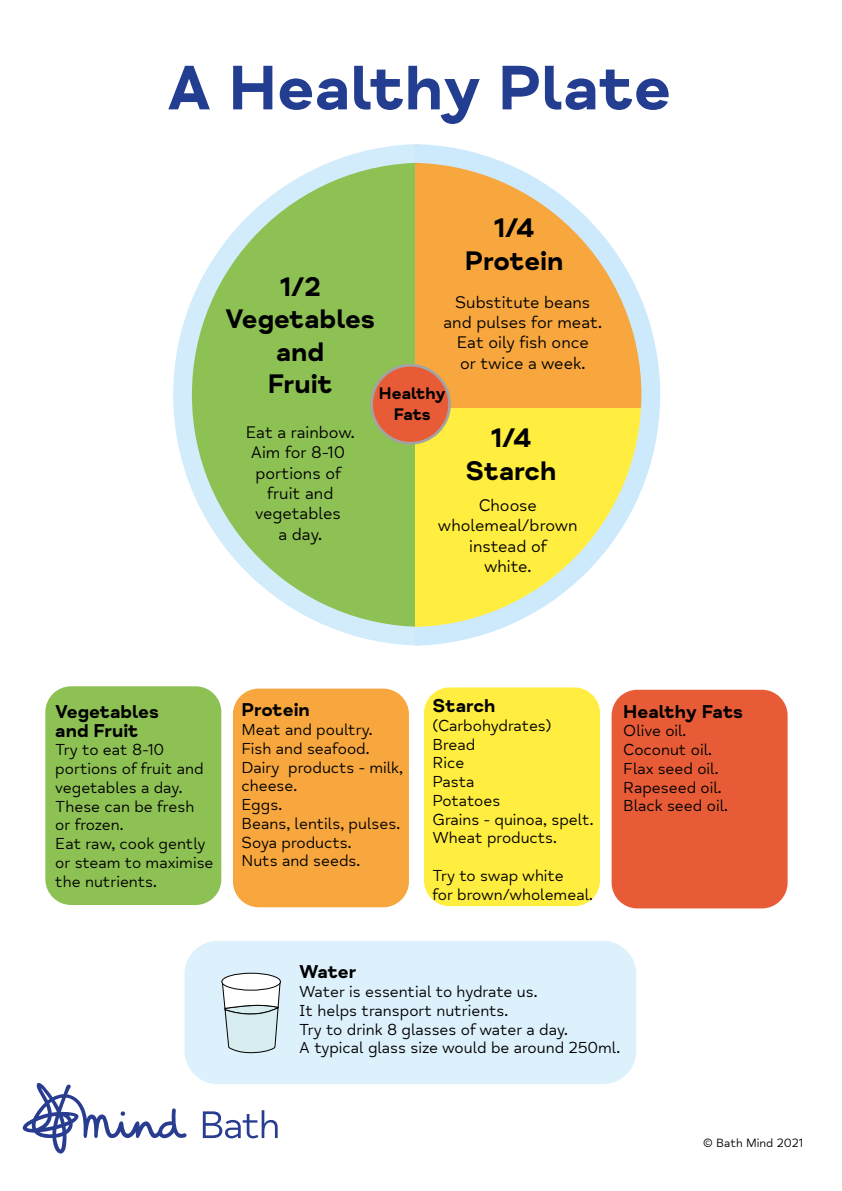
<style>
.page{position:relative;width:842px;height:1191px;background:#fff}
.page>*{position:absolute;margin:0;border:0;box-sizing:border-box;transform-origin:0 0}
.t1{font:700 64.2px "Mind Meridian";color:#233d90}
.t2{font:700 27px/32.6px "Mind Meridian";color:#000;text-align:center}
.t3{font:700 18.8px/18.8px "Mind Meridian";color:#000}
.t4{font:17px/20.4px "Mind Meridian";color:#000;text-align:center}
.t5{font:700 17px/20.4px "Mind Meridian";color:#000;text-align:center}
.t6{font:16px/18.8px "Mind Meridian";color:#000}
.t7{font:12px "Mind Meridian";color:#000}
</style>
<div class="page">
<div style="left:184px;top:940px;width:452px;height:144px;background:#ddf1fd;border-radius:33px"></div>
<svg style="left:173px;top:144px;width:242px;height:501px"></svg>
<svg style="left:415px;top:407px;width:245px;height:239px"></svg>
<svg style="left:415px;top:144px;width:245px;height:263px"></svg>
<svg style="left:415px;top:155px;width:4px;height:479px;background:#f8c946"></svg>
<div style="left:372px;top:365px;width:78px;height:78px;background:#e75c36;border-radius:50%"></div>
<div style="left:370px;top:364px;width:81px;height:80px;border:3px solid #a3a3a3;border-radius:50%"></div>
<div style="left:45px;top:686px;width:176px;height:219px;background:#8ec154;border-radius:26px"></div>
<div style="left:233px;top:688px;width:176px;height:219px;background:#f7a73e;border-radius:26px"></div>
<div style="left:424px;top:687px;width:176px;height:219px;background:#ffed40;border-radius:26px"></div>
<div style="left:612px;top:689px;width:175px;height:219px;background:#e75c36;border-radius:26px"></div>
<svg style="left:23px;top:1082px;width:164px;height:71px"></svg>
<svg style="left:203px;top:1110px;width:75px;height:28px"></svg>
<svg style="left:222px;top:983px;width:59px;height:70px"></svg>
<div style="left:222px;top:973px;width:58px;height:17px;background:#fff;border-radius:50%"></div>
<div style="left:222px;top:973px;width:59px;height:17px;border:1px solid #000;border-radius:50%"></div>
<h1 class="t1" style="left:166px;top:49px;width:506px">A Healthy Plate</h1>
<h2 class="t2" style="left:465px;top:213px;width:100px">1/4<br>Protein</h2>
<h2 class="t2" style="left:225px;top:271px;width:151px">1/2<br>Vegetables and<br>Fruit</h2>
<p class="t4" style="left:443px;top:292px;width:160px">Substitute beans and pulses for meat.<br>Eat oily fish once<br>or twice a week.</p>
<p class="t5" style="left:379px;top:384px;width:68px">Healthy<br>Fats</p>
<p class="t4" style="left:246px;top:422px;width:111px">Eat a rainbow.<br>Aim for 8-10 portions of fruit and vegetables<br>a day.</p>
<h2 class="t2" style="left:465px;top:422px;width:93px">1/4<br>Starch</h2>
<p class="t4" style="left:438px;top:495px;width:141px">Choose wholemeal/brown instead of<br>white.</p>
<p class="t3" style="left:55px;top:702px;width:105px">Vegetables and Fruit</p>
<p class="t6" style="left:55px;top:741px;width:160px">Try to eat 8-10 portions of fruit and vegetables a day.<br>These can be fresh<br>or frozen.<br>Eat raw, cook gently or steam to maximise the nutrients.</p>
<p class="t3" style="left:241px;top:701px;width:70px">Protein</p>
<p class="t6" style="left:241px;top:720px;width:163px">Meat and poultry.<br>Fish and seafood.<br>Dairy products - milk, cheese.<br>Eggs.<br>Beans, lentils, pulses.<br>Soya products.<br>Nuts and seeds.</p>
<p class="t3" style="left:432px;top:696px;width:65px">Starch</p>
<p class="t6" style="left:432px;top:716px;width:162px">(Carbohydrates)<br>Bread<br>Rice<br>Pasta<br>Potatoes<br>Grains - quinoa, spelt.<br>Wheat products.</p>
<p class="t6" style="left:432px;top:866px;width:162px">Try to swap white<br>for brown/wholemeal.</p>
<p class="t3" style="left:623px;top:702px;width:121px">Healthy Fats</p>
<p class="t6" style="left:623px;top:722px;width:106px">Olive oil.<br>Coconut oil.<br>Flax seed oil.<br>Rapeseed oil.<br>Black seed oil.</p>
<p class="t3" style="left:299px;top:963px;width:59px">Water</p>
<p class="t6" style="left:299px;top:982px;width:322px">Water is essential to hydrate us.<br>It helps transport nutrients.<br>Try to drink 8 glasses of water a day.<br>A typical glass size would be around 250ml.</p>
<p class="t7" style="left:703px;top:1136px;width:101px">© Bath Mind 2021</p>
</div>
